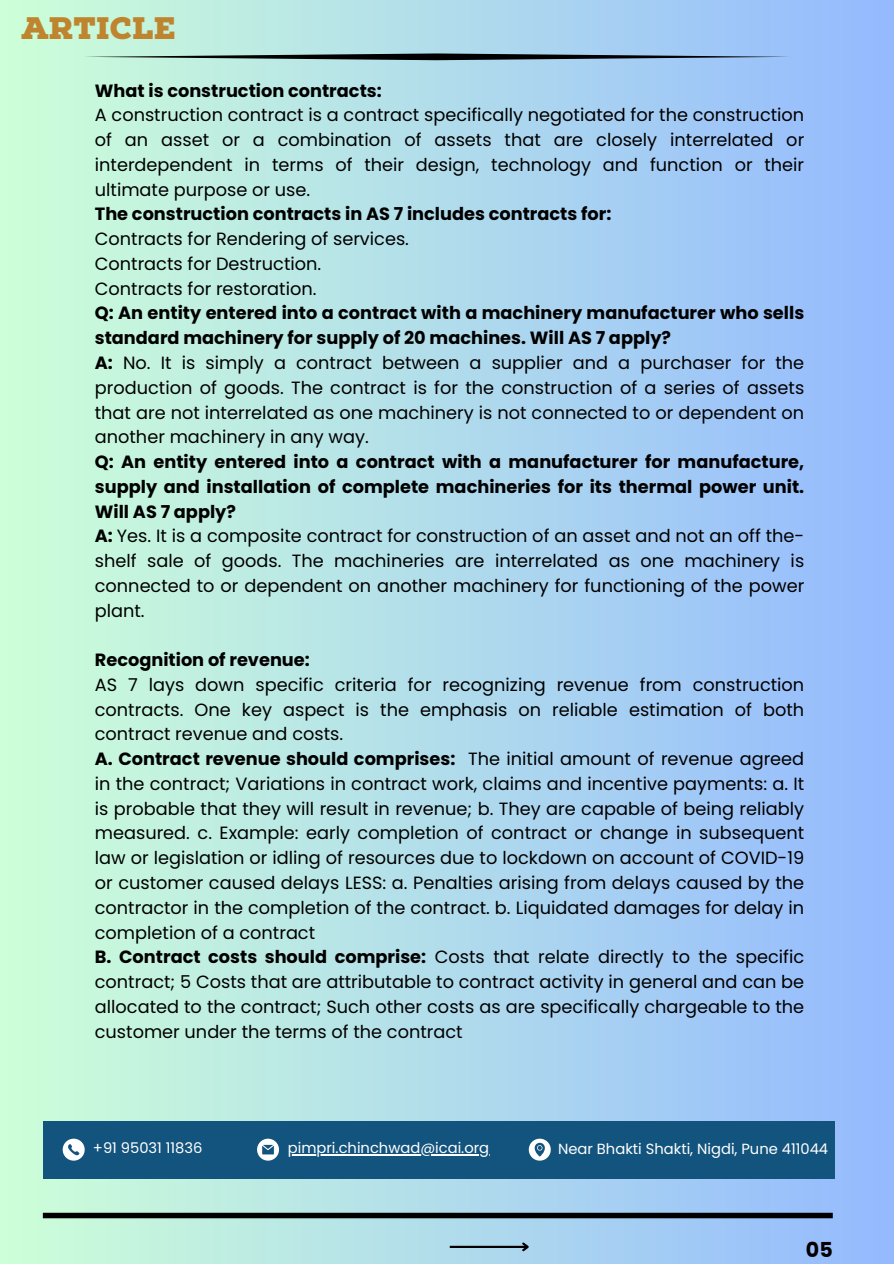
<style>
.page{position:relative;width:894px;height:1264px;background:#fff}
.page>*{position:absolute;margin:0;border:0;box-sizing:border-box;transform-origin:0 0}
.t1{font:900 31.05px "Nexa Slab";color:#bf852e}
.t2{font:700 20.55px "Poppins";color:#000}
.t3{font:17.7px/24.8px "Poppins";color:#000}
.t4{font:14.7px "Poppins";color:#fff}
.s1{font-weight:700}
</style>
<div class="page">
<div style="left:0;top:0;width:893px;height:1263px;background:linear-gradient(to right,#cdffd8,#94b9fe)"></div>
<svg style="left:84px;top:53px;width:705px;height:7px;background:#5b7279"></svg>
<div style="left:43px;top:1120px;width:791px;height:58px;background:#13547e"></div>
<div style="left:43px;top:1212px;width:789px;height:6px;background:#000"></div>
<hr style="left:449px;top:1245px;width:78px;height:2px;background:#000">
<svg style="left:520px;top:1240px;width:11px;height:13px"></svg>
<svg style="left:63px;top:1138px;width:22px;height:22px"></svg>
<svg style="left:257px;top:1138px;width:22px;height:22px"></svg>
<svg style="left:528px;top:1138px;width:22px;height:22px"></svg>
<hr style="left:288px;top:1154px;width:201px;height:1px;background:#fff">
<h1 class="t1" style="left:21px;top:10px;width:156px">ARTICLE</h1>
<p class="t3" style="left:95px;top:78px;width:710px"><span class="s1">What is construction contracts:<br></span>A construction contract is a contract specifically negotiated for the construction of an asset or a combination of assets that are closely interrelated or interdependent in terms of their design, technology and function or their ultimate purpose or use.<br><span class="s1">The construction contracts in AS 7 includes contracts for:<br></span>Contracts for Rendering of services.<br>Contracts for Destruction.<br>Contracts for restoration.<br><span class="s1">Q: An entity entered into a contract with a machinery manufacturer who sells standard machinery for supply of 20 machines. Will AS 7 apply?<br>A:</span> No. It is simply a contract between a supplier and a purchaser for the production of goods. The contract is for the construction of a series of assets that are not interrelated as one machinery is not connected to or dependent on another machinery in any way.<br><span class="s1">Q: An entity entered into a contract with a manufacturer for manufacture, supply and installation of complete machineries for its thermal power unit.<br>Will AS 7 apply?<br>A:</span> Yes. It is a composite contract for construction of an asset and not an off the&shy;shelf sale of goods. The machineries are interrelated as one machinery is connected to or dependent on another machinery for functioning of the power plant.</p>
<h2 class="t3" style="left:95px;top:647px;width:710px"><span class="s1">Recognition of revenue:<br></span>AS 7 lays down specific criteria for recognizing revenue from construction contracts. One key aspect is the emphasis on reliable estimation of both contract revenue and costs.<br><span class="s1">A. Contract revenue should comprises:</span> The initial amount of revenue agreed in the contract; Variations in contract work, claims and incentive payments: a. It is probable that they will result in revenue; b. They are capable of being reliably measured. c. Example: early completion of contract or change in subsequent law or legislation or idling of resources due to lockdown on account of COVID-19 or customer caused delays LESS: a. Penalties arising from delays caused by the contractor in the completion of the contract. b. Liquidated damages for delay in completion of a contract<br><span class="s1">B. Contract costs should comprise:</span> Costs that relate directly to the specific contract; 5 Costs that are attributable to contract activity in general and can be allocated to the contract; Such other costs as are specifically chargeable to the customer under the terms of the contract</h2>
<p class="t4" style="left:93px;top:1137px;width:111px">+91 95031 11836</p>
<p class="t4" style="left:288px;top:1137px;width:203px">pimpri.chinchwad@icai.org</p>
<p class="t4" style="left:558px;top:1138px;width:271px">Near Bhakti Shakti, Nigdi, Pune 411044</p>
<h2 class="t2" style="left:805px;top:1234px;width:28px">05</h2>
</div>
